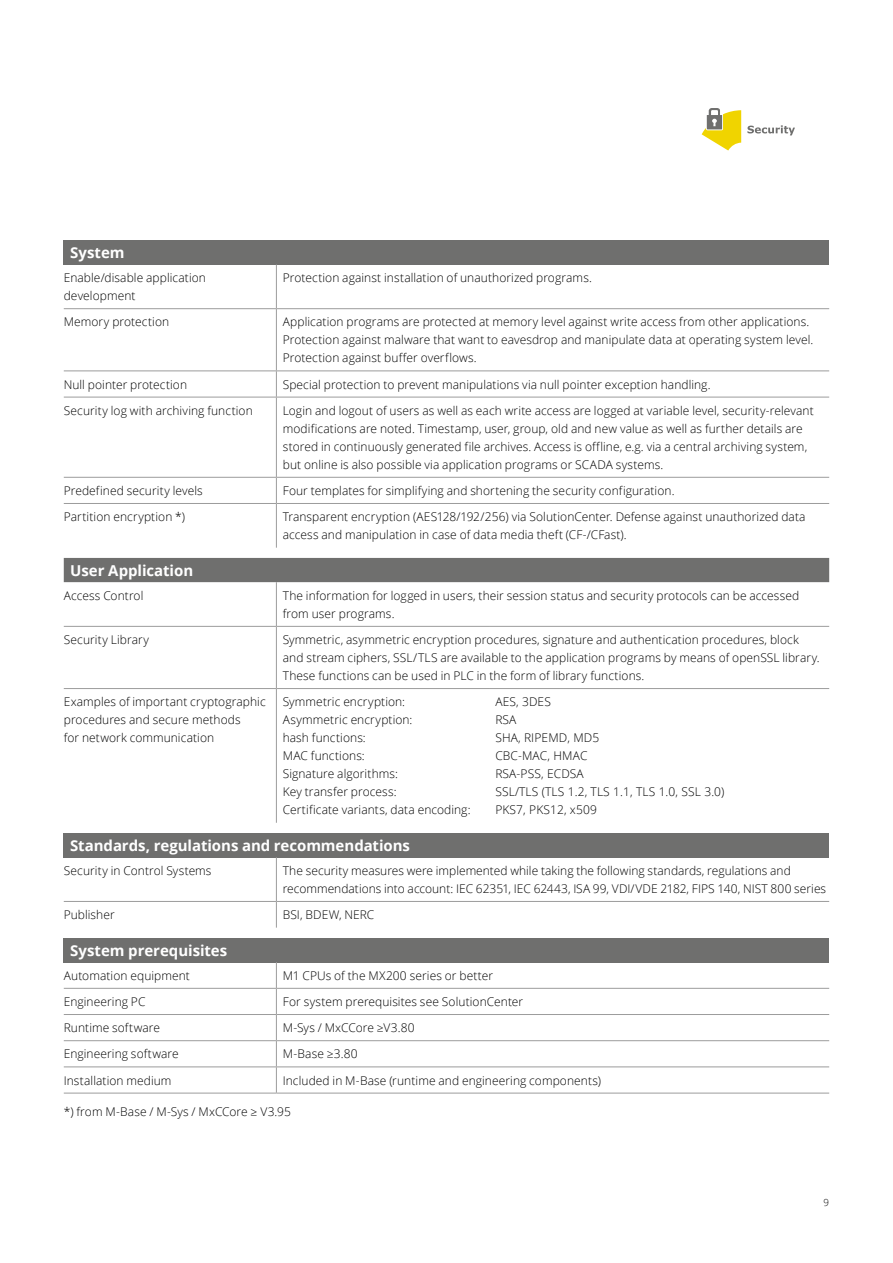
<style>
.page{position:relative;width:893px;height:1263px;background:#fff}
.page>*{position:absolute;margin:0;border:0;box-sizing:border-box;transform-origin:0 0}
.t1{font:700 15px "Open Sans";letter-spacing:-.005em;color:#fff}
.t2{font:300 12px/18px "Open Sans";letter-spacing:.005em;color:#000}
.t3{font:300 9.75px "Open Sans";color:#000}
</style>
<div class="page">
<svg style="left:747px;top:125px;width:48px;height:10px"></svg>
<svg style="left:702px;top:108px;width:39px;height:43px"></svg>
<div style="left:64px;top:240px;width:765px;height:24px;background:#6f6f6e"></div>
<hr style="left:276px;top:264px;width:1px;height:44px;background:#9c9c9c">
<hr style="left:64px;top:308px;width:212px;height:1px;background:#9c9c9c">
<hr style="left:276px;top:308px;width:553px;height:1px;background:#9c9c9c">
<hr style="left:276px;top:309px;width:1px;height:61px;background:#9c9c9c">
<hr style="left:64px;top:370px;width:212px;height:1px;background:#9c9c9c">
<hr style="left:276px;top:370px;width:553px;height:1px;background:#9c9c9c">
<svg style="left:276px;top:371px;width:1px;height:26px"></svg>
<hr style="left:64px;top:397px;width:212px;height:1px;background:#9c9c9c">
<hr style="left:276px;top:397px;width:553px;height:1px;background:#9c9c9c">
<hr style="left:276px;top:397px;width:1px;height:80px;background:#9c9c9c">
<hr style="left:64px;top:477px;width:212px;height:1px;background:#9c9c9c">
<hr style="left:276px;top:477px;width:553px;height:1px;background:#9c9c9c">
<svg style="left:276px;top:478px;width:1px;height:25px"></svg>
<hr style="left:64px;top:503px;width:212px;height:1px;background:#9c9c9c">
<hr style="left:276px;top:503px;width:553px;height:1px;background:#9c9c9c">
<hr style="left:276px;top:504px;width:1px;height:44px;background:#9c9c9c">
<div style="left:64px;top:558px;width:765px;height:24px;background:#6f6f6e"></div>
<hr style="left:276px;top:582px;width:1px;height:44px;background:#9c9c9c">
<hr style="left:64px;top:626px;width:212px;height:1px;background:#9c9c9c">
<hr style="left:276px;top:626px;width:213px;height:1px;background:#9c9c9c">
<hr style="left:276px;top:627px;width:1px;height:61px;background:#9c9c9c">
<hr style="left:489px;top:626px;width:340px;height:1px;background:#9c9c9c">
<hr style="left:64px;top:688px;width:212px;height:1px;background:#9c9c9c">
<hr style="left:276px;top:688px;width:213px;height:1px;background:#9c9c9c">
<hr style="left:276px;top:689px;width:1px;height:134px;background:#9c9c9c">
<hr style="left:489px;top:688px;width:340px;height:1px;background:#9c9c9c">
<div style="left:64px;top:833px;width:765px;height:24px;background:#6f6f6e"></div>
<hr style="left:276px;top:857px;width:1px;height:44px;background:#9c9c9c">
<hr style="left:64px;top:901px;width:212px;height:1px;background:#9c9c9c">
<hr style="left:276px;top:901px;width:553px;height:1px;background:#9c9c9c">
<svg style="left:276px;top:902px;width:1px;height:26px"></svg>
<div style="left:64px;top:938px;width:765px;height:24px;background:#6f6f6e"></div>
<hr style="left:64px;top:988px;width:212px;height:1px;background:#9c9c9c">
<hr style="left:276px;top:988px;width:553px;height:1px;background:#9c9c9c">
<hr style="left:64px;top:1014px;width:212px;height:1px;background:#9c9c9c">
<hr style="left:276px;top:1014px;width:553px;height:1px;background:#9c9c9c">
<hr style="left:64px;top:1040px;width:212px;height:1px;background:#9c9c9c">
<hr style="left:276px;top:1040px;width:553px;height:1px;background:#9c9c9c">
<hr style="left:64px;top:1066px;width:212px;height:1px;background:#9c9c9c">
<hr style="left:276px;top:1066px;width:553px;height:1px;background:#9c9c9c">
<svg style="left:276px;top:962px;width:1px;height:131px"></svg>
<hr style="left:64px;top:1093px;width:212px;height:1px;background:#9c9c9c">
<hr style="left:276px;top:1093px;width:553px;height:1px;background:#9c9c9c">
<p class="t1" style="left:70px;top:242px;width:56px">System</p>
<p class="t2" style="left:64px;top:268px;width:144px">Enable/disable application development</p>
<p class="t2" style="left:283px;top:268px;width:311px">Protection against installation of unauthorized programs.</p>
<p class="t2" style="left:64px;top:313px;width:107px">Memory protection</p>
<p class="t2" style="left:283px;top:313px;width:532px">Application programs are protected at memory level against write access from other applications.<br>Protection against malware that want to eavesdrop and manipulate data at operating system level.<br>Protection against buffer overflows.</p>
<p class="t2" style="left:64px;top:375px;width:125px">Null pointer protection</p>
<p class="t2" style="left:283px;top:375px;width:429px">Special protection to prevent manipulations via null pointer exception handling.</p>
<p class="t2" style="left:64px;top:401px;width:190px">Security log with archiving function</p>
<p class="t2" style="left:283px;top:401px;width:533px">Login and logout of users as well as each write access are logged at variable level, security-relevant modifications are noted. Timestamp, user, group, old and new value as well as further details are stored in continuously generated file archives. Access is offline, e.g. via a central archiving system, but online is also possible via application programs or SCADA systems.</p>
<p class="t2" style="left:64px;top:481px;width:141px">Predefined security levels</p>
<p class="t2" style="left:283px;top:481px;width:393px">Four templates for simplifying and shortening the security configuration.</p>
<p class="t2" style="left:64px;top:507px;width:123px">Partition encryption *)</p>
<p class="t2" style="left:283px;top:507px;width:524px">Transparent encryption (AES128/192/256) via SolutionCenter. Defense against unauthorized data access and manipulation in case of data media theft (CF-/CFast).</p>
<p class="t1" style="left:70px;top:560px;width:125px">User Application</p>
<p class="t2" style="left:64px;top:586px;width:81px">Access Control</p>
<p class="t2" style="left:283px;top:586px;width:518px">The information for logged in users, their session status and security protocols can be accessed from user programs.</p>
<p class="t2" style="left:64px;top:630px;width:87px">Security Library</p>
<p class="t2" style="left:283px;top:630px;width:538px">Symmetric, asymmetric encryption procedures, signature and authentication procedures, block and stream ciphers, SSL/TLS are available to the application programs by means of openSSL library.<br>These functions can be used in PLC in the form of library functions.</p>
<p class="t2" style="left:64px;top:692px;width:203px">Examples of important cryptographic procedures and secure methods<br>for network communication</p>
<p class="t2" style="left:283px;top:692px;width:189px">Symmetric encryption:<br>Asymmetric encryption:<br>hash functions:<br>MAC functions:<br>Signature algorithms:<br>Key transfer process:<br>Certificate variants, data encoding:</p>
<p class="t2" style="left:495px;top:692px;width:231px">AES, 3DES<br>RSA<br>SHA, RIPEMD, MD5<br>CBC-MAC, HMAC<br>RSA-PSS, ECDSA<br>SSL/TLS (TLS 1.2, TLS 1.1, TLS 1.0, SSL 3.0)<br>PKS7, PKS12, x509</p>
<p class="t1" style="left:70px;top:835px;width:341px">Standards, regulations and recommendations</p>
<p class="t2" style="left:64px;top:861px;width:149px">Security in Control Systems</p>
<p class="t2" style="left:283px;top:861px;width:545px">The security measures were implemented while taking the following standards, regulations and recommendations into account: IEC 62351, IEC 62443, ISA 99, VDI/VDE 2182, FIPS 140, NIST 800 series</p>
<p class="t2" style="left:64px;top:905px;width:52px">Publisher</p>
<p class="t2" style="left:283px;top:905px;width:93px">BSI, BDEW, NERC</p>
<p class="t1" style="left:70px;top:940px;width:159px">System prerequisites</p>
<p class="t2" style="left:64px;top:966px;width:128px">Automation equipment</p>
<p class="t2" style="left:283px;top:966px;width:212px">M1 CPUs of the MX200 series or better</p>
<p class="t2" style="left:64px;top:992px;width:83px">Engineering PC</p>
<p class="t2" style="left:283px;top:992px;width:242px">For system prerequisites see SolutionCenter</p>
<p class="t2" style="left:64px;top:1018px;width:98px">Runtime software</p>
<p class="t2" style="left:283px;top:1018px;width:133px">M-Sys / MxCCore ≥V3.80</p>
<p class="t2" style="left:64px;top:1045px;width:116px">Engineering software</p>
<p class="t2" style="left:283px;top:1045px;width:77px">M-Base ≥3.80</p>
<p class="t2" style="left:64px;top:1071px;width:109px">Installation medium</p>
<p class="t2" style="left:283px;top:1071px;width:320px">Included in M-Base (runtime and engineering components)</p>
<p class="t2" style="left:64px;top:1102px;width:229px">*) from M-Base / M-Sys / MxCCore ≥ V3.95</p>
<p class="t3" style="left:824px;top:1196px;width:7px">9</p>
</div>
